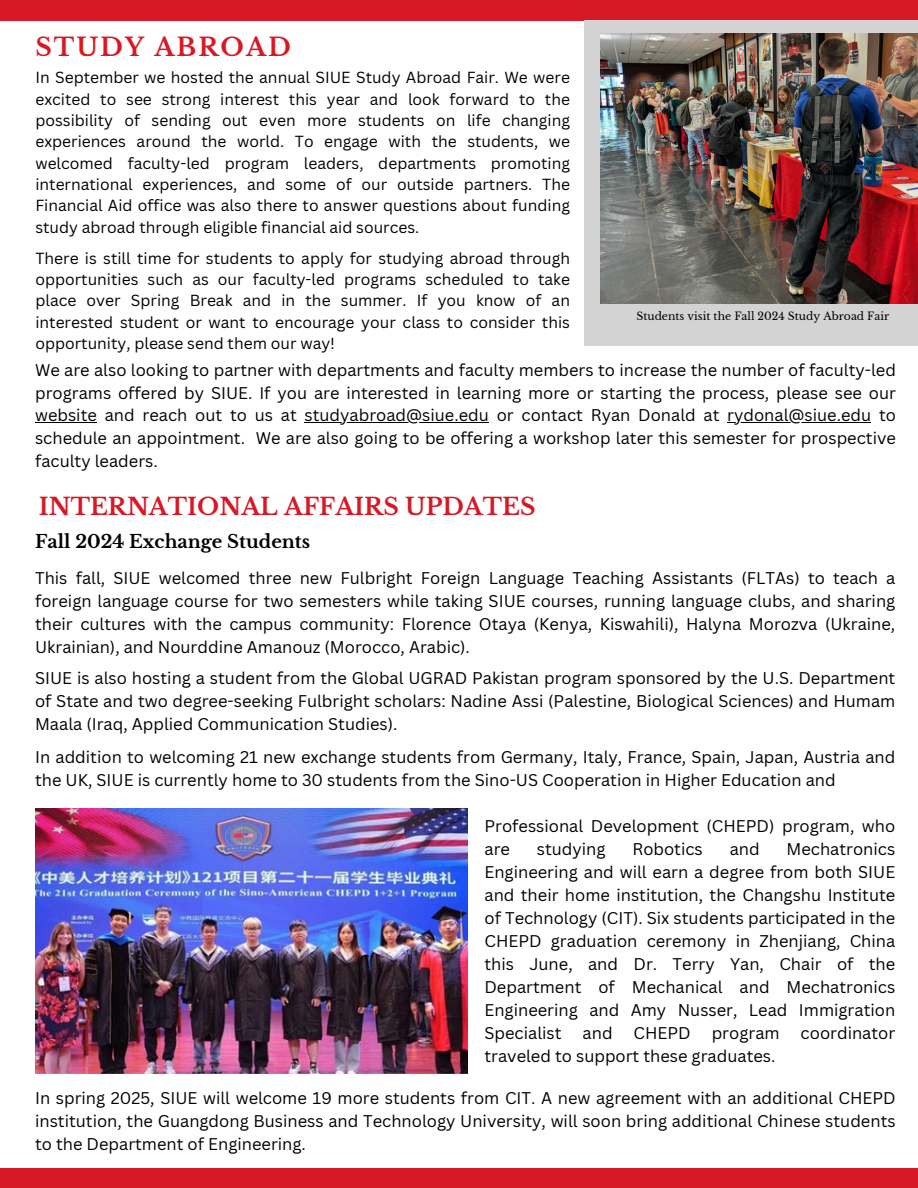
<style>
.page{position:relative;width:918px;height:1188px;background:#fff}
.page>*{position:absolute;margin:0;border:0;box-sizing:border-box;transform-origin:0 0}
.t1{font:700 24.9px "Libre Baskerville";letter-spacing:.08em;color:#d81825}
.t2{font:700 23.4px "Libre Baskerville";color:#d81825}
.t3{font:700 18px "Libre Baskerville";color:#000}
.t4{font:16.5px/23px "Canva Sans";color:#000;text-align:justify}
.t5{font:15.6px/21.3px "Canva Sans";color:#000;text-align:justify}
.t6{font:10.8px "Libre Baskerville";color:#000}
</style>
<div class="page">
<div style="left:0;top:0;width:918px;height:20px;background:#d81825"></div>
<div style="left:0;top:1169px;width:918px;height:19px;background:#d81825"></div>
<div style="left:584px;top:20px;width:334px;height:325px;background:#d3d3d3"></div>
<img style="left:601px;top:33px;width:317px;height:270px">
<hr style="left:35px;top:422px;width:62px;height:1px;background:#000">
<hr style="left:305px;top:422px;width:184px;height:1px;background:#000">
<hr style="left:727px;top:422px;width:144px;height:1px;background:#000">
<img style="left:35px;top:809px;width:432px;height:264px">
<p class="t1" style="left:35px;top:31px;width:257px">STUDY ABROAD</p>
<p class="t5" style="left:35px;top:67px;width:536px">In September we hosted the annual SIUE Study Abroad Fair. We were excited to see strong interest this year and look forward to the possibility of sending out even more students on life changing experiences around the world. To engage with the students, we welcomed faculty-led program leaders, departments promoting international experiences, and some of our outside partners. The Financial Aid office was also there to answer questions about funding study abroad through eligible financial aid sources.</p>
<h1 class="t5" style="left:35px;top:247px;width:536px">There is still time for students to apply for studying abroad through opportunities such as our faculty-led programs scheduled to take place over Spring Break and in the summer. If you know of an interested student or want to encourage your class to consider this opportunity, please send them our way!</h1>
<p class="t6" style="left:636px;top:310px;width:254px">Students visit the Fall 2024 Study Abroad Fair</p>
<h1 class="t4" style="left:35px;top:358px;width:862px">We are also looking to partner with departments and faculty members to increase the number of faculty-led programs offered by SIUE. If you are interested in learning more or starting the process, please see our website and reach out to us at</h1>
<h3 class="t4" style="left:35px;top:404px;width:862px;text-indent:692px">rydonal@siue.edu to schedule an appointment. We are also going to be offering a workshop later this semester for prospective faculty leaders.</h3>
<h3 class="t2" style="left:39px;top:492px;width:498px">INTERNATIONAL AFFAIRS UPDATES</h3>
<h3 class="t3" style="left:35px;top:531px;width:277px">Fall 2024 Exchange Students</h3>
<h2 class="t4" style="left:305px;top:404px;width:416px">studyabroad@siue.edu or contact Ryan Donald at</h2>
<p class="t4" style="left:35px;top:566px;width:862px">This fall, SIUE welcomed three new Fulbright Foreign Language Teaching Assistants (FLTAs) to teach a foreign language course for two semesters while taking SIUE courses, running language clubs, and sharing their cultures with the campus community: Florence Otaya (Kenya, Kiswahili), Halyna Morozva (Ukraine, Ukrainian), and Nourddine Amanouz (Morocco, Arabic).</p>
<p class="t4" style="left:35px;top:666px;width:862px">SIUE is also hosting a student from the Global UGRAD Pakistan program sponsored by the U.S. Department of State and two degree-seeking Fulbright scholars: Nadine Assi (Palestine, Biological Sciences) and Humam Maala (Iraq, Applied Communication Studies).</p>
<h3 class="t4" style="left:35px;top:745px;width:862px">In addition to welcoming 21 new exchange students from Germany, Italy, France, Spain, Japan, Austria and the UK, SIUE is currently home to 30 students from the Sino-US Cooperation in Higher Education and</h3>
<p class="t4" style="left:484px;top:814px;width:412px">Professional Development (CHEPD) program, who are</p>
<p class="t4" style="left:484px;top:837px;width:412px;text-indent:302px">Mechatronics Engineering and will earn a degree from both SIUE and their home institution, the Changshu Institute of Technology (CIT). Six students participated in the CHEPD graduation ceremony in Zhenjiang, China this June, and Dr. Terry Yan, Chair of the Department of Mechanical and Mechatronics Engineering and Amy Nusser, Lead Immigration Specialist</p>
<p class="t4" style="left:537px;top:837px;width:70px">studying</p>
<p class="t4" style="left:632px;top:837px;width:72px">Robotics</p>
<p class="t4" style="left:730px;top:837px;width:32px">and</p>
<p class="t4" style="left:583px;top:1021px;width:32px">and</p>
<p class="t4" style="left:634px;top:1021px;width:59px">CHEPD</p>
<p class="t4" style="left:712px;top:1021px;width:69px">program</p>
<p class="t4" style="left:801px;top:1021px;width:96px">coordinator</p>
<p class="t4" style="left:484px;top:1044px;width:293px">traveled to support these graduates.</p>
<h3 class="t4" style="left:35px;top:1086px;width:862px">In spring 2025, SIUE will welcome 19 more students from CIT. A new agreement with an additional CHEPD institution, the Guangdong Business and Technology University, will soon bring additional Chinese students to the Department of Engineering.</h3>
</div>
